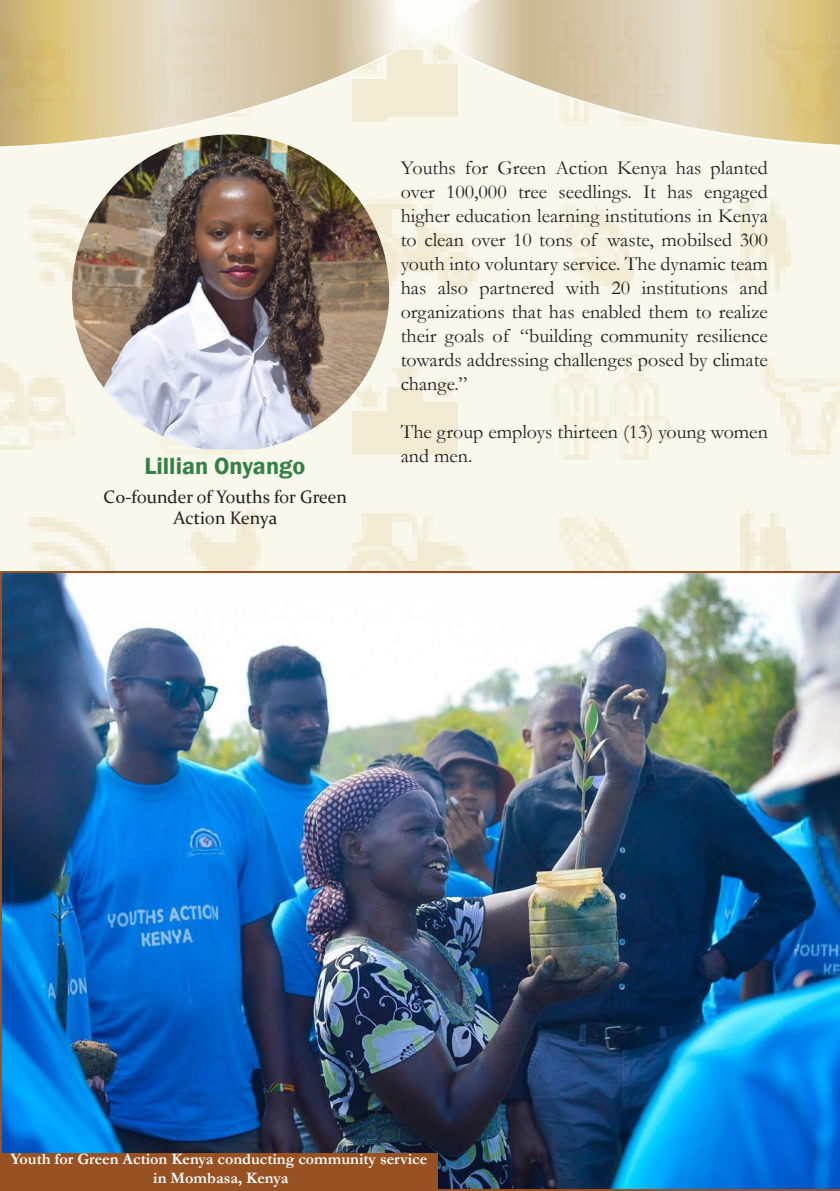
<style>
.page{position:relative;width:840px;height:1191px;background:#fff}
.page>*{position:absolute;margin:0;border:0;box-sizing:border-box;transform-origin:0 0}
.t1{font:600 24px "Franklin Gothic";color:#358144}
.t2{font:20px/24px "Garamond";color:#231f20;text-align:justify}
.t3{font:18px/21.6px "Constantia";color:#231f20;text-align:center}
.t4{font:700 16px "Garamond";color:#fff}
</style>
<div class="page">
<img style="left:0;top:161px;width:839px;height:410px">
<img style="left:72px;top:161px;width:317px;height:288px">
<img style="left:0;top:571px;width:839px;height:620px">
<svg style="left:305px;top:0;width:534px;height:162px;background:#e2d6b6"></svg>
<svg style="left:0;top:0;width:543px;height:161px;background:#e0d6ba"></svg>
<div style="left:0;top:1153px;width:437px;height:38px;background:#975122"></div>
<p class="t1" style="left:144px;top:451px;width:162px">Lillian Onyango</p>
<p class="t3" style="left:104px;top:485px;width:245px">C0-founder of Youths for Green<br>Action Kenya</p>
<p class="t2" style="left:400px;top:155px;width:368px">Youths for Green Action Kenya has planted over 100,000 tree seedlings. It has engaged higher education learning institutions in Kenya to clean over 10 tons of waste, mobilsed 300 youth into voluntary service. The dynamic team has also partnered with 20 institutions and organizations that has enabled them to realize their goals of “building community resilience towards addressing challenges posed by climate change.”</p>
<p class="t2" style="left:400px;top:419px;width:368px">The group employs thirteen (13) young women and men.</p>
<p class="t4" style="left:10px;top:1147px;width:418px">Youth for Green Action Kenya conducting community service</p>
<p class="t4" style="left:153px;top:1167px;width:136px">in Mombasa, Kenya</p>
</div>
